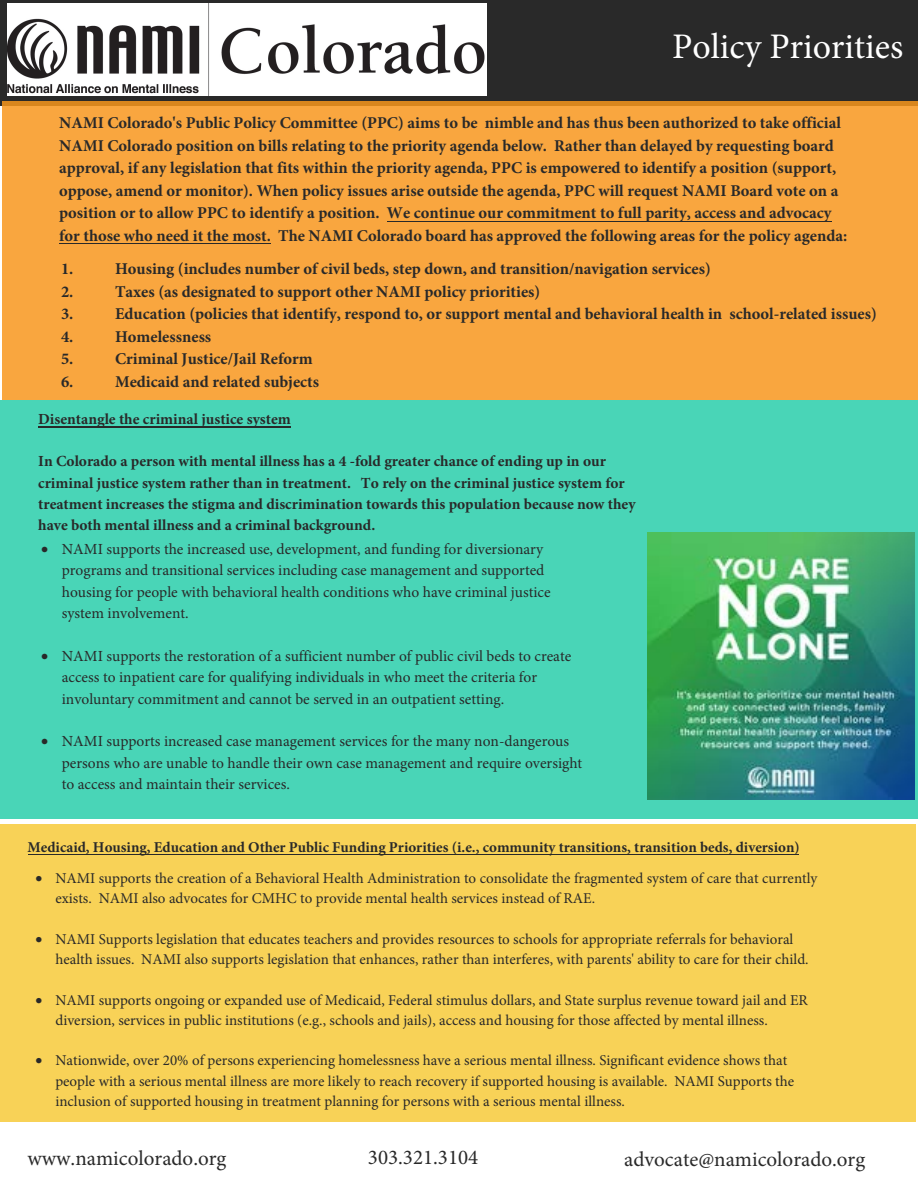
<style>
.page{position:relative;width:918px;height:1188px;background:#fff}
.page>*{position:absolute;margin:0;border:0;box-sizing:border-box;transform-origin:0 0}
.t1{font:36px "Minion Pro";color:#fff}
.t2{font:21px "Minion Pro";color:#292929}
.t3{font:700 16.5px/22.5px "Minion Pro";color:#292929}
.t4{font:15.45px/21.3px "Minion Pro";color:#292929}
.t5{font:700 15.45px/21.3px "Minion Pro";color:#292929}
.t6{font:15px/20.2px "Minion Pro";color:#292929}
.t7{font:700 15px "Minion Pro";color:#292929}
</style>
<div class="page">
<div style="left:0;top:0;width:918px;height:105px;background:#292929"></div>
<div style="left:1px;top:400px;width:917px;height:419px;background:#49d5b7"></div>
<div style="left:0;top:824px;width:916px;height:298px;background:#f8d257"></div>
<div style="left:2px;top:102px;width:916px;height:298px;background:#f9a63f"></div>
<img style="left:648px;top:533px;width:267px;height:267px">
<img style="left:7px;top:4px;width:480px;height:92px">
<hr style="left:38px;top:426px;width:253px;height:1px;background:#292929">
<hr style="left:28px;top:854px;width:771px;height:1px;background:#292929">
<hr style="left:387px;top:221px;width:445px;height:1px;background:#292929">
<hr style="left:59px;top:244px;width:212px;height:1px;background:#292929">
<p class="t1" style="left:672px;top:23px;width:233px">Policy Priorities</p>
<p class="t3" style="left:59px;top:112px;width:790px">NAMI Colorado's Public Policy Committee (PPC) aims to be nimble and has thus been authorized to take official NAMI Colorado position on bills relating to the priority agenda below. Rather than delayed by requesting board approval, if any legislation that fits within the priority agenda, PPC is empowered to identify a position (support, oppose, amend or monitor). When policy issues arise outside the agenda, PPC will request NAMI Board vote on a position or to allow PPC to identify a position. We continue our commitment to full parity, access and advocacy for those who need it the most. The NAMI Colorado board has approved the following areas for the policy agenda:</p>
<p class="t3" style="left:61px;top:258px;width:14px">1.</p>
<p class="t3" style="left:115px;top:258px;width:597px">Housing (includes number of civil beds, step down, and transition/navigation services)</p>
<p class="t3" style="left:61px;top:280px;width:14px">2.</p>
<p class="t3" style="left:115px;top:280px;width:427px">Taxes (as designated to support other NAMI policy priorities)</p>
<p class="t3" style="left:61px;top:303px;width:14px">3.</p>
<p class="t3" style="left:115px;top:303px;width:763px">Education (policies that identify, respond to, or support mental and behavioral health in school-related issues)</p>
<p class="t3" style="left:61px;top:325px;width:14px">4.</p>
<p class="t3" style="left:115px;top:325px;width:98px">Homelessness</p>
<p class="t3" style="left:61px;top:348px;width:14px">5.</p>
<p class="t3" style="left:115px;top:348px;width:199px">Criminal Justice/Jail Reform</p>
<p class="t3" style="left:61px;top:370px;width:14px">6.</p>
<p class="t3" style="left:115px;top:370px;width:206px">Medicaid and related subjects</p>
<p class="t5" style="left:38px;top:408px;width:254px">Disentangle the criminal justice system</p>
<p class="t5" style="left:38px;top:450px;width:599px">In Colorado a person with mental illness has a 4 -fold greater chance of ending up in our criminal justice system rather than in treatment. To rely on the criminal justice system for treatment increases the stigma and discrimination towards this population because now they have both mental illness and a criminal background.</p>
<p class="t4" style="left:62px;top:539px;width:490px;text-indent:-21px">• NAMI supports the increased use, development, and funding for diversionary programs and transitional services including case management and supported housing for people with behavioral health conditions who have criminal justice system involvement.</p>
<p class="t4" style="left:62px;top:645px;width:511px;text-indent:-21px">• NAMI supports the restoration of a sufficient number of public civil beds to create access to inpatient care for qualifying individuals in who meet the criteria for involuntary commitment and cannot be served in an outpatient setting.</p>
<p class="t4" style="left:62px;top:731px;width:522px;text-indent:-21px">• NAMI supports increased case management services for the many non-dangerous persons who are unable to handle their own case management and require oversight to access and maintain their services.</p>
<p class="t7" style="left:28px;top:836px;width:774px">Medicaid, Housing, Education and Other Public Funding Priorities (i.e., community transitions, transition beds, diversion)</p>
<p class="t6" style="left:55px;top:868px;width:764px;text-indent:-20px">• NAMI supports the creation of a Behavioral Health Administration to consolidate the fragmented system of care that currently exists. NAMI also advocates for CMHC to provide mental health services instead of RAE.</p>
<p class="t6" style="left:55px;top:929px;width:755px;text-indent:-20px">• NAMI Supports legislation that educates teachers and provides resources to schools for appropriate referrals for behavioral health issues. NAMI also supports legislation that enhances, rather than interferes, with parents' ability to care for their child.</p>
<p class="t6" style="left:55px;top:990px;width:754px;text-indent:-20px">• NAMI supports ongoing or expanded use of Medicaid, Federal stimulus dollars, and State surplus revenue toward jail and ER diversion, services in public institutions (e.g., schools and jails), access and housing for those affected by mental illness.</p>
<p class="t6" style="left:55px;top:1051px;width:740px;text-indent:-20px">• Nationwide, over 20% of persons experiencing homelessness have a serious mental illness. Significant evidence shows that people with a serious mental illness are more likely to reach recovery if supported housing is available. NAMI Supports the inclusion of supported housing in treatment planning for persons with a serious mental illness.</p>
<h2 class="t2" style="left:27px;top:1144px;width:201px">www.namicolorado.org</h2>
<h2 class="t2" style="left:368px;top:1143px;width:112px">303.321.3104</h2>
<h2 class="t2" style="left:624px;top:1145px;width:243px">advocate@namicolorado.org</h2>
</div>
